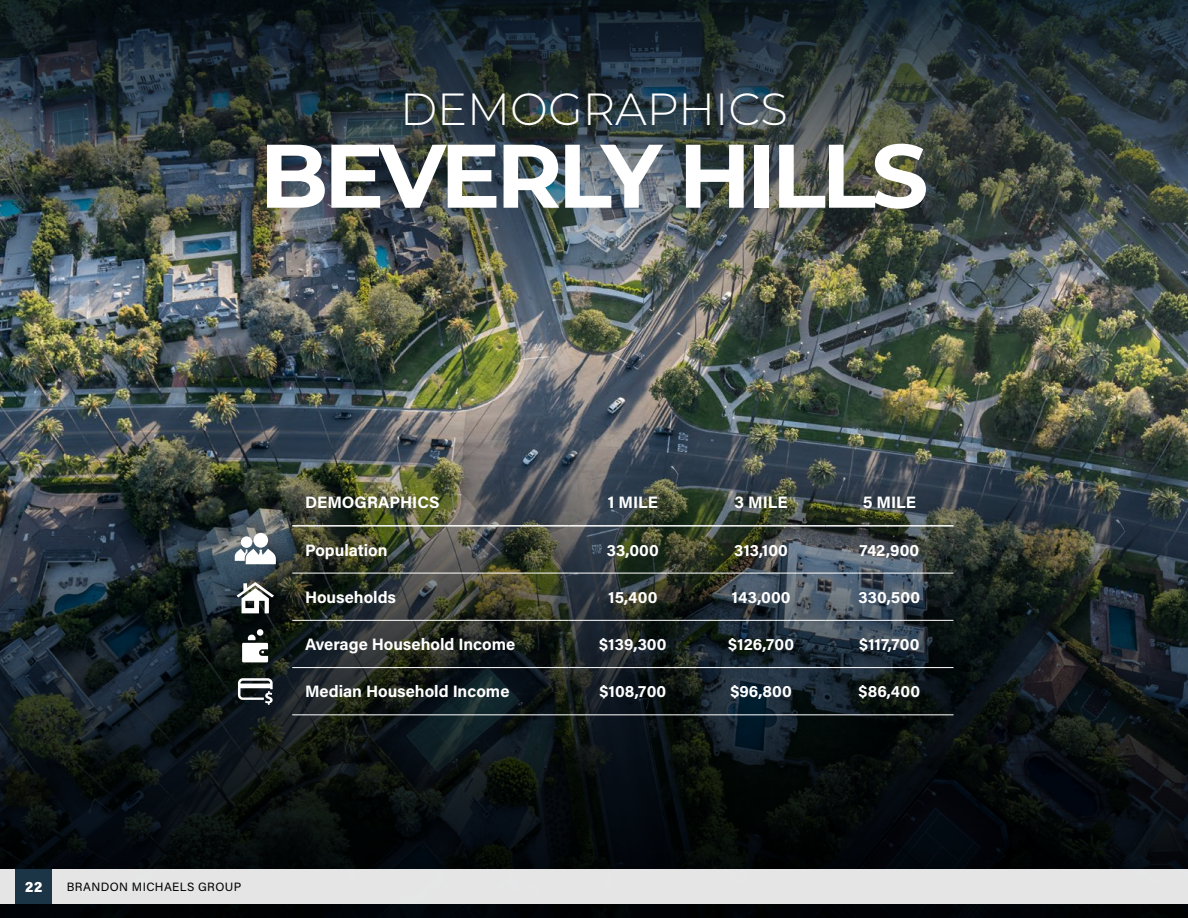
<style>
.page{position:relative;width:1188px;height:918px;background:#fff}
.page>*{position:absolute;margin:0;border:0;box-sizing:border-box;transform-origin:0 0}
.t1{font:700 90px "Montserrat";letter-spacing:-.05em;color:#fff}
.t2{font:300 45px "Montserrat";color:#fff}
.t3{font:700 16.5px "Acumin Pro";color:#fff}
.t4{font:900 15px "Acumin Pro Semi Cond";color:#fff}
.t5{font:12px "Acumin Pro";letter-spacing:.03em;color:#000}
</style>
<div class="page">
<img style="left:0;top:297px;width:1188px;height:111px">
<img style="left:0;top:408px;width:1188px;height:510px">
<hr style="left:292px;top:525px;width:277px;height:2px;background:#fff">
<hr style="left:569px;top:525px;width:128px;height:2px;background:#fff">
<hr style="left:697px;top:525px;width:128px;height:2px;background:#fff">
<hr style="left:825px;top:525px;width:129px;height:2px;background:#fff">
<hr style="left:292px;top:573px;width:277px;height:1px;background:#fff">
<hr style="left:569px;top:573px;width:128px;height:1px;background:#fff">
<hr style="left:697px;top:573px;width:128px;height:1px;background:#fff">
<hr style="left:825px;top:573px;width:129px;height:1px;background:#fff">
<hr style="left:292px;top:620px;width:277px;height:1px;background:#fff">
<hr style="left:569px;top:620px;width:128px;height:1px;background:#fff">
<hr style="left:697px;top:620px;width:128px;height:1px;background:#fff">
<hr style="left:825px;top:620px;width:129px;height:1px;background:#fff">
<hr style="left:292px;top:667px;width:277px;height:1px;background:#fff">
<hr style="left:569px;top:667px;width:128px;height:1px;background:#fff">
<hr style="left:697px;top:667px;width:128px;height:1px;background:#fff">
<hr style="left:825px;top:667px;width:129px;height:1px;background:#fff">
<hr style="left:292px;top:714px;width:277px;height:1px;background:#fff">
<hr style="left:569px;top:714px;width:128px;height:1px;background:#fff">
<hr style="left:697px;top:714px;width:128px;height:1px;background:#fff">
<hr style="left:825px;top:714px;width:129px;height:1px;background:#fff">
<div style="left:253px;top:533px;width:15px;height:15px;background:#fff;border-radius:50%"></div>
<div style="left:241px;top:536px;width:11px;height:12px;background:#fff;border-radius:50%"></div>
<svg style="left:235px;top:549px;width:41px;height:15px"></svg>
<svg style="left:237px;top:582px;width:37px;height:31px"></svg>
<svg style="left:242px;top:629px;width:26px;height:33px"></svg>
<svg style="left:238px;top:678px;width:35px;height:27px"></svg>
<img style="left:0;top:0;width:1188px;height:297px">
<div style="left:0;top:869px;width:1188px;height:35px;background:#e5e5e5"></div>
<div style="left:16px;top:869px;width:36px;height:35px;background:#1c3546"></div>
<h2 class="t2" style="left:400px;top:79px;width:389px">DEMOGRAPHICS</h2>
<h1 class="t1" style="left:260px;top:111px;width:670px">BEVERLY HILLS</h1>
<p class="t3" style="left:305px;top:491px;width:136px">DEMOGRAPHICS</p>
<p class="t3" style="left:608px;top:491px;width:52px">1 MILE</p>
<p class="t3" style="left:735px;top:491px;width:55px">3 MILE</p>
<p class="t3" style="left:863px;top:491px;width:55px">5 MILE</p>
<p class="t3" style="left:305px;top:538px;width:84px">Population</p>
<p class="t3" style="left:607px;top:538px;width:54px">33,000</p>
<p class="t3" style="left:734px;top:538px;width:55px">313,100</p>
<p class="t3" style="left:859px;top:538px;width:61px">742,900</p>
<p class="t3" style="left:305px;top:585px;width:93px">Households</p>
<p class="t3" style="left:608px;top:585px;width:51px">15,400</p>
<p class="t3" style="left:732px;top:585px;width:61px">143,000</p>
<p class="t3" style="left:859px;top:585px;width:63px">330,500</p>
<p class="t3" style="left:305px;top:633px;width:212px">Average Household Income</p>
<p class="t3" style="left:599px;top:633px;width:69px">$139,300</p>
<p class="t3" style="left:728px;top:633px;width:68px">$126,700</p>
<p class="t3" style="left:859px;top:633px;width:62px">$117,700</p>
<p class="t3" style="left:305px;top:680px;width:206px">Median Household Income</p>
<p class="t3" style="left:599px;top:680px;width:68px">$108,700</p>
<p class="t3" style="left:730px;top:680px;width:63px">$96,800</p>
<p class="t3" style="left:859px;top:680px;width:63px">$86,400</p>
<p class="t4" style="left:25px;top:876px;width:19px">22</p>
<p class="t5" style="left:67px;top:878px;width:176px">BRANDON MICHAELS GROUP</p>
</div>
